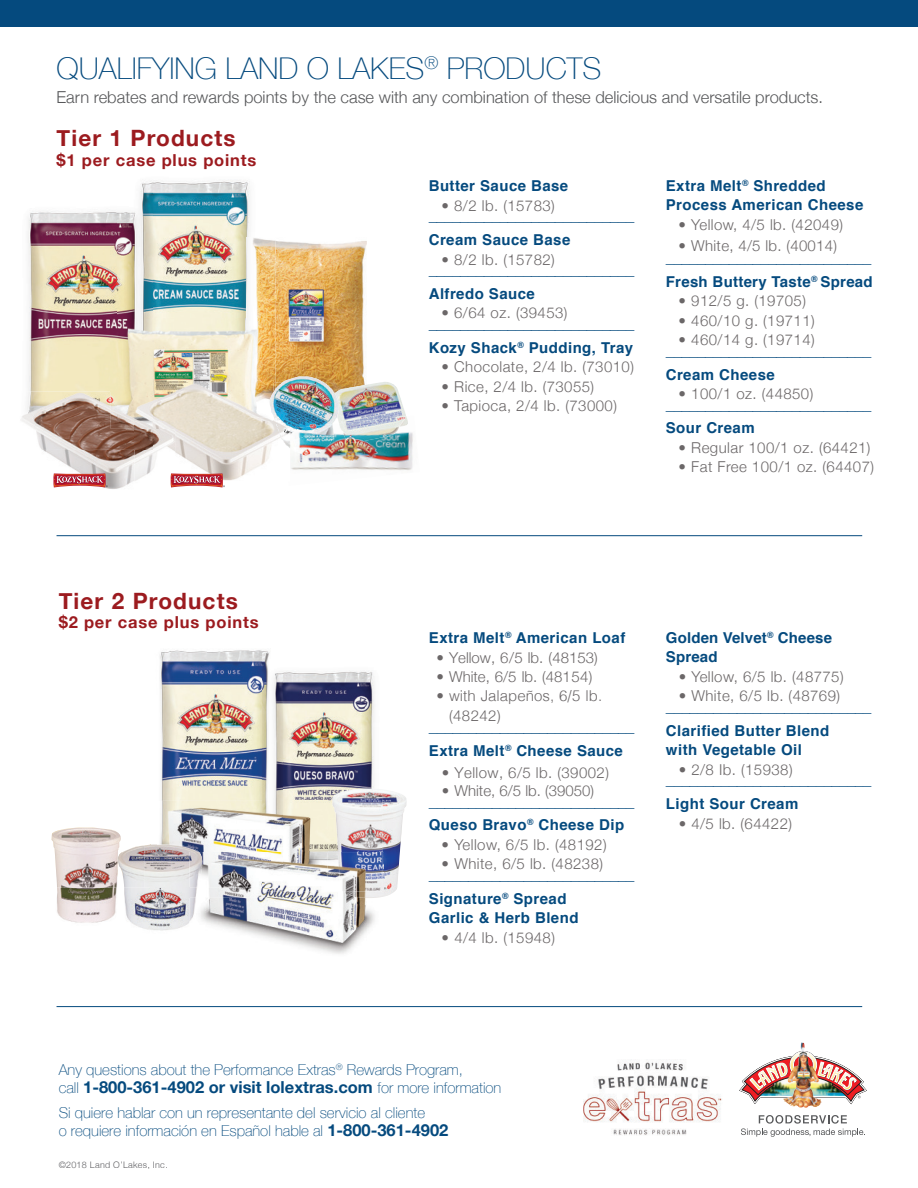
<style>
.page{position:relative;width:918px;height:1188px;background:#fff}
.page>*{position:absolute;margin:0;border:0;box-sizing:border-box;transform-origin:0 0}
.t1{font:100 30px "Helvetica Neue";color:#054a7e}
.t2{font:700 22.5px "Helvetica Neue";letter-spacing:.05em;color:#9c1b1f}
.t3{font:300 16.5px "Helvetica Neue";color:#57585a}
.t4{font:700 16.5px "Helvetica Neue";color:#054a7e}
.t5{font:700 16.5px "Helvetica Neue";letter-spacing:.05em;color:#9c1b1f}
.t6{font:700 15px/23.9px "Helvetica";letter-spacing:.03em;color:#054a7e}
.t7{font:300 15px "Helvetica Neue";letter-spacing:.03em;color:#6b6768}
.t8{font:100 15px/18px "Helvetica Neue";color:#054a7e}
.t9{font:300 15px "Helvetica Neue";color:#6b6768}
.t10{font:700 15px/19.5px "Helvetica";letter-spacing:.01em;color:#054a7e}
.t11{font:300 15px "Helvetica";color:#6b6768}
.t12{font:300 9px "Helvetica Neue";letter-spacing:.03em;color:#636366}
.s1{font-family:"Helvetica Neue"}
.s2{font-weight:100;font-size:15px}
.s3{font-weight:700;font-size:16.5px}
</style>
<div class="page">
<img style="left:140px;top:180px;width:110px;height:139px">
<img style="left:28px;top:211px;width:90px;height:181px">
<img style="left:118px;top:192px;width:34px;height:127px">
<img style="left:739px;top:1050px;width:128px;height:87px">
<hr style="left:57px;top:535px;width:805px;height:1px;background:#054a7e">
<img style="left:276px;top:241px;width:91px;height:177px">
<img style="left:246px;top:237px;width:30px;height:143px">
<img style="left:152px;top:319px;width:121px;height:99px">
<img style="left:111px;top:319px;width:41px;height:73px">
<img style="left:175px;top:418px;width:115px;height:63px">
<img style="left:246px;top:382px;width:24px;height:36px">
<img style="left:175px;top:421px;width:98px;height:8px">
<img style="left:134px;top:382px;width:18px;height:10px">
<img style="left:335px;top:382px;width:71px;height:41px">
<img style="left:270px;top:380px;width:16px;height:45px">
<img style="left:354px;top:416px;width:54px;height:27px">
<img style="left:284px;top:455px;width:6px;height:26px">
<img style="left:339px;top:423px;width:40px;height:20px">
<svg style="left:283px;top:429px;width:1px;height:12px"></svg>
<img style="left:284px;top:424px;width:52px;height:31px">
<img style="left:282px;top:671px;width:92px;height:181px">
<img style="left:160px;top:650px;width:110px;height:151px">
<img style="left:263px;top:654px;width:19px;height:147px">
<img style="left:158px;top:801px;width:169px;height:51px">
<img style="left:382px;top:790px;width:25px;height:107px">
<img style="left:332px;top:789px;width:50px;height:63px">
<img style="left:200px;top:892px;width:175px;height:62px">
<img style="left:282px;top:852px;width:56px;height:36px">
<img style="left:200px;top:888px;width:127px;height:9px">
<img style="left:204px;top:852px;width:78px;height:36px">
<img style="left:343px;top:852px;width:41px;height:46px">
<img style="left:338px;top:852px;width:44px;height:40px">
<img style="left:57px;top:888px;width:60px;height:35px">
<img style="left:52px;top:827px;width:69px;height:61px">
<img style="left:124px;top:888px;width:5px;height:32px">
<img style="left:119px;top:845px;width:80px;height:43px">
<img style="left:151px;top:888px;width:39px;height:9px">
<img style="left:151px;top:845px;width:6px;height:43px">
<img style="left:190px;top:897px;width:6px;height:24px">
<svg style="left:190px;top:888px;width:7px;height:9px"></svg>
<img style="left:190px;top:852px;width:14px;height:36px">
<img style="left:117px;top:852px;width:5px;height:15px">
<hr style="left:57px;top:1006px;width:805px;height:1px;background:#054a7e">
<img style="left:583px;top:1062px;width:139px;height:73px">
<div style="left:0;top:0;width:918px;height:27px;background:#054a7e"></div>
<img style="left:43px;top:450px;width:131px;height:39px">
<img style="left:21px;top:392px;width:131px;height:58px">
<img style="left:111px;top:392px;width:23px;height:37px">
<img style="left:118px;top:392px;width:16px;height:29px">
<img style="left:134px;top:429px;width:41px;height:53px">
<img style="left:152px;top:392px;width:23px;height:37px">
<svg style="left:53px;top:473px;width:55px;height:14px"></svg>
<svg style="left:170px;top:473px;width:55px;height:14px"></svg>
<h1 class="t1" style="left:57px;top:45px;width:546px">QUALIFYING LAND O LAKES<sup>®</sup> PRODUCTS</h1>
<p class="t3" style="left:57px;top:84px;width:768px">Earn rebates and rewards points by the case with any combination of these delicious and versatile products.</p>
<h2 class="t2" style="left:57px;top:118px;width:181px">Tier 1 Products</h2>
<p class="t5" style="left:57px;top:145px;width:201px">$1 per case plus points</p>
<h2 class="t2" style="left:59px;top:580px;width:181px">Tier 2 Products</h2>
<p class="t5" style="left:59px;top:607px;width:201px">$2 per case plus points</p>
<p class="t6" style="left:429px;top:174px;width:141px">Butter Sauce Base</p>
<p class="t7" style="left:441px;top:193px;width:115px">• 8/2 lb. (15783)</p>
<p class="t6" style="left:429px;top:204px;width:207px">__________________________<br>Cream Sauce Base</p>
<p class="t7" style="left:441px;top:247px;width:115px">• 8/2 lb. (15782)</p>
<p class="t6" style="left:429px;top:258px;width:207px">__________________________<br>Alfredo Sauce</p>
<p class="t7" style="left:441px;top:301px;width:128px">• 6/64 oz. (39453)</p>
<p class="t6" style="left:429px;top:312px;width:207px">__________________________<br>Kozy Shack<sup>®</sup> Pudding, Tray</p>
<p class="t7" style="left:441px;top:355px;width:194px">• Chocolate, 2/4 lb. (73010)</p>
<p class="t7" style="left:441px;top:374px;width:154px">• Rice, 2/4 lb. (73055)</p>
<p class="t7" style="left:441px;top:394px;width:177px">• Tapioca, 2/4 lb. (73000)</p>
<p class="t6" style="left:666px;top:176px;width:199px;line-height:19.5px">Extra Melt<sup>®</sup> Shredded<br>Process American Cheese</p>
<p class="t7" style="left:679px;top:212px;width:166px">• Yellow, 4/5 lb. (42049)</p>
<p class="t7" style="left:679px;top:233px;width:160px">• White, 4/5 lb. (40014)</p>
<p class="t6" style="left:666px;top:246px;width:208px">__________________________<br>Fresh Buttery Taste<sup>®</sup> Spread</p>
<p class="t7" style="left:679px;top:289px;width:129px">• 912/5 g. (19705)</p>
<p class="t7" style="left:679px;top:308px;width:138px">• 460/10 g. (19711)</p>
<p class="t7" style="left:679px;top:328px;width:138px">• 460/14 g. (19714)</p>
<p class="t6" style="left:666px;top:339px;width:207px">__________________________<br>Cream Cheese</p>
<p class="t7" style="left:679px;top:382px;width:136px">• 100/1 oz. (44850)</p>
<p class="t6" style="left:666px;top:393px;width:207px">__________________________<br>Sour Cream</p>
<p class="t7" style="left:679px;top:435px;width:194px">• Regular 100/1 oz. (64421)</p>
<p class="t7" style="left:679px;top:455px;width:197px">• Fat Free 100/1 oz. (64407)</p>
<p class="t6" style="left:429px;top:626px;width:198px">Extra Melt<sup>®</sup> American Loaf</p>
<p class="t9" style="left:436px;top:645px;width:163px">• Yellow, 6/5 lb. (48153)</p>
<p class="t9" style="left:436px;top:665px;width:158px">• White, 6/5 lb. (48154)</p>
<p class="t11" style="left:436px;top:684px;width:167px"><span class="s1">•</span> with Jalapeños, 6/5 lb.</p>
<p class="t7" style="left:449px;top:704px;width:53px">(48242)</p>
<p class="t6" style="left:429px;top:715px;width:207px">__________________________<br>Extra Melt<sup>®</sup> Cheese Sauce</p>
<p class="t7" style="left:442px;top:760px;width:169px">• Yellow, 6/5 lb. (39002)</p>
<p class="t9" style="left:442px;top:778px;width:154px">• White, 6/5 lb. (39050)</p>
<p class="t6" style="left:429px;top:790px;width:207px">__________________________<br>Queso Bravo<sup>®</sup> Cheese Dip</p>
<p class="t7" style="left:442px;top:832px;width:167px">• Yellow, 6/5 lb. (48192)</p>
<p class="t7" style="left:442px;top:852px;width:163px">• White, 6/5 lb. (48238)</p>
<p class="t6" style="left:429px;top:863px;width:207px">__________________________<br>Signature<sup>®</sup> Spread</p>
<p class="t6" style="left:429px;top:906px;width:151px">Garlic &amp; Herb Blend</p>
<p class="t7" style="left:442px;top:925px;width:115px">• 4/4 lb. (15948)</p>
<p class="t10" style="left:666px;top:628px;width:168px">Golden Velvet<sup>®</sup> Cheese<br>Spread</p>
<p class="t7" style="left:679px;top:664px;width:167px">• Yellow, 6/5 lb. (48775)</p>
<p class="t7" style="left:679px;top:684px;width:163px">• White, 6/5 lb. (48769)</p>
<p class="t6" style="left:666px;top:695px;width:207px">__________________________<br>Clarified Butter Blend</p>
<p class="t6" style="left:666px;top:738px;width:137px">with Vegetable Oil</p>
<p class="t7" style="left:679px;top:757px;width:115px">• 2/8 Ib. (15938)</p>
<p class="t6" style="left:666px;top:768px;width:207px">__________________________<br>Light Sour Cream</p>
<p class="t7" style="left:679px;top:811px;width:115px">• 4/5 lb. (64422)</p>
<p class="t8" style="left:59px;top:1060px;width:406px">Any questions about the Performance Extras<sup>®</sup> Rewards Program,</p>
<p class="t4" style="left:59px;top:1072px;width:444px"><span class="s2">call</span> 1-800-361-4902 or visit lolextras.com <span class="s2">for more information</span></p>
<p class="t8" style="left:59px;top:1103px;width:391px">Si quiere hablar con un representante del servicio al cliente<br>o requiere información en Español hable al <span class="s3">1-800-361-4902</span></p>
<p class="t12" style="left:59px;top:1157px;width:111px">©2018 Land O’Lakes, Inc.</p>
</div>
